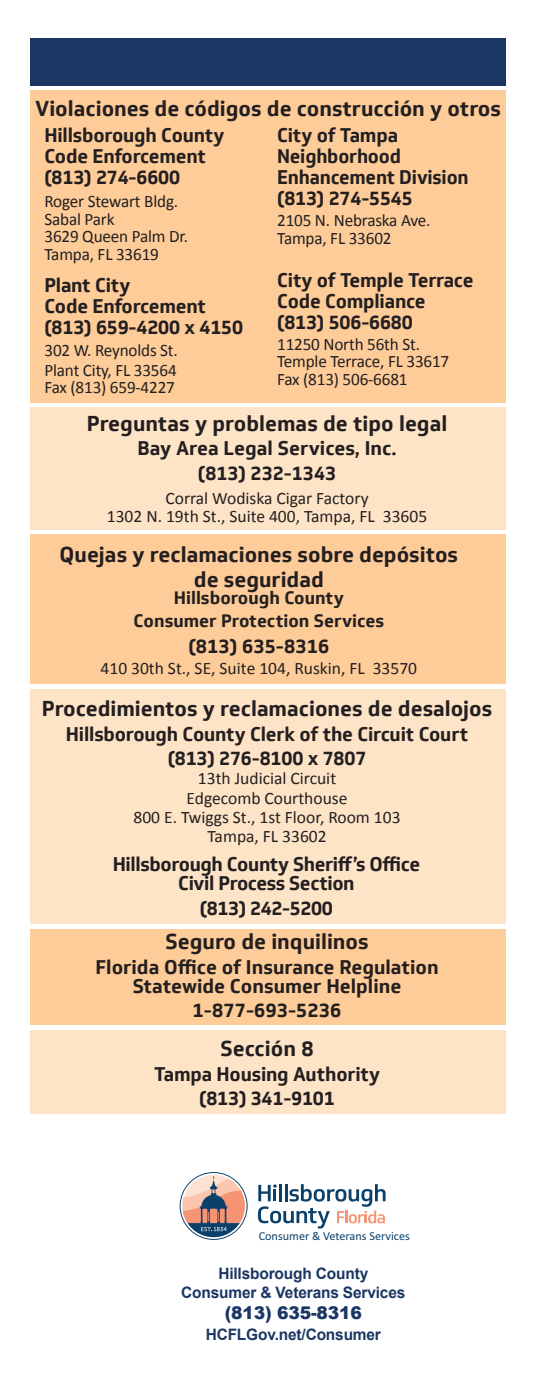
<style>
.page{position:relative;width:536px;height:1386px;background:#fff}
.page>*{position:absolute;margin:0;border:0;box-sizing:border-box;transform-origin:0 0}
.t1{font:700 21px "Soleto";color:#231f20}
.t2{font:700 19.25px/24.5px "Soleto";letter-spacing:-.01em;color:#231f20;text-align:center}
.t3{font:700 19.25px "Soleto";letter-spacing:-.01em;color:#231f20;scale:.96 1}
.t4{font:17.5px/19.2px "Calibri";letter-spacing:-.01em;color:#231f20;text-align:center}
.t5{font:700 17.5px/23.1px "Soleto";color:#231f20;text-align:center}
.t6{font:900 17.5px "Arial";letter-spacing:-.01em;color:#1a3664}
.t7{font:700 15.75px/18.9px "Arial";letter-spacing:-.01em;color:#1a3664;text-align:center}
.t8{font:12.25px "Calibri";color:#0b406a}
</style>
<div class="page">
<div style="left:30px;top:535px;width:476px;height:149px;background:#fdcc99"></div>
<div style="left:30px;top:90px;width:476px;height:313px;background:#fdcc99"></div>
<div style="left:30px;top:690px;width:476px;height:234px;background:#fee4c7"></div>
<div style="left:30px;top:407px;width:476px;height:123px;background:#fee4c7"></div>
<svg style="left:179px;top:1172px;width:68px;height:68px"></svg>
<svg style="left:258px;top:1184px;width:127px;height:45px"></svg>
<div style="left:30px;top:38px;width:476px;height:48px;background:#1a3664"></div>
<div style="left:30px;top:1031px;width:476px;height:83px;background:#fee4c7"></div>
<div style="left:30px;top:930px;width:476px;height:95px;background:#fdcc99"></div>
<p class="t1" style="left:35px;top:95px;width:467px">Violaciones de códigos de construcción y otros</p>
<p class="t2" style="left:44px;top:123px;width:181px">Hillsborough County</p>
<p class="t2" style="left:277px;top:123px;width:122px">City of Tampa</p>
<p class="t2" style="left:44px;top:144px;width:163px">Code Enforcement</p>
<p class="t3" style="left:277px;top:144px;width:130px">Neighborhood</p>
<p class="t2" style="left:44px;top:165px;width:137px">(813) 274-6600</p>
<p class="t3" style="left:277px;top:165px;width:201px">Enhancement Division</p>
<p class="t4" style="left:44px;top:192px;width:135px">Roger Stewart Bldg.</p>
<p class="t2" style="left:277px;top:186px;width:137px">(813) 274-5545</p>
<p class="t4" style="left:44px;top:209px;width:72px">Sabal Park</p>
<p class="t4" style="left:277px;top:211px;width:155px">2105 N. Nebraska Ave.</p>
<p class="t4" style="left:44px;top:227px;width:145px">3629 Queen Palm Dr.</p>
<p class="t4" style="left:277px;top:228px;width:116px">Tampa, FL 33602</p>
<p class="t4" style="left:44px;top:244px;width:116px">Tampa, FL 33619</p>
<p class="t2" style="left:44px;top:273px;width:87px">Plant City</p>
<p class="t2" style="left:277px;top:268px;width:198px">City of Temple Terrace</p>
<p class="t2" style="left:44px;top:294px;width:163px">Code Enforcement</p>
<p class="t2" style="left:277px;top:289px;width:150px">Code Compliance</p>
<p class="t2" style="left:44px;top:315px;width:200px">(813) 659-4200 x 4150</p>
<p class="t2" style="left:277px;top:310px;width:137px">(813) 506-6680</p>
<p class="t4" style="left:277px;top:335px;width:144px">11250 North 56th St.</p>
<p class="t4" style="left:44px;top:341px;width:135px">302 W. Reynolds St.</p>
<p class="t4" style="left:277px;top:352px;width:174px">Temple Terrace, FL 33617</p>
<p class="t4" style="left:44px;top:360px;width:134px">Plant City, FL 33564</p>
<p class="t4" style="left:277px;top:370px;width:132px">Fax (813) 506-6681</p>
<p class="t4" style="left:44px;top:378px;width:132px">Fax (813) 659-4227</p>
<h4 class="t1" style="left:87px;top:410px;width:362px">Preguntas y problemas de tipo legal</h4>
<h4 class="t2" style="left:138px;top:436px;width:260px">Bay Area Legal Services, Inc.</h4>
<p class="t2" style="left:198px;top:461px;width:140px">(813) 232-1343</p>
<p class="t4" style="left:165px;top:489px;width:204px">Corral Wodiska Cigar Factory</p>
<p class="t4" style="left:107px;top:506px;width:322px">1302 N. 19th St., Suite 400, Tampa, FL 33605</p>
<h4 class="t1" style="left:60px;top:541px;width:400px">Quejas y reclamaciones sobre depósitos</h4>
<p class="t1" style="left:194px;top:566px;width:131px">de seguridad</p>
<p class="t5" style="left:133px;top:587px;width:252px">Hillsborough County<br>Consumer Protection Services</p>
<p class="t2" style="left:188px;top:634px;width:142px">(813) 635-8316</p>
<p class="t4" style="left:100px;top:658px;width:318px">410 30th St., SE, Suite 104, Ruskin, FL 33570</p>
<p class="t1" style="left:42px;top:695px;width:452px">Procedimientos y reclamaciones de desalojos</p>
<p class="t2" style="left:66px;top:722px;width:403px">Hillsborough County Clerk of the Circuit Court (813) 276-8100 x 7807</p>
<p class="t4" style="left:198px;top:769px;width:140px">13th Judicial Circuit</p>
<p class="t4" style="left:186px;top:788px;width:162px">Edgecomb Courthouse</p>
<p class="t4" style="left:133px;top:807px;width:268px">800 E. Twiggs St., 1st Floor, Room 103<br>Tampa, FL 33602</p>
<h4 class="t2" style="left:113px;top:852px;width:309px">Hillsborough County Sheriff’s Office</h4>
<p class="t2" style="left:178px;top:871px;width:178px">Civil Process Section (813) 242-5200</p>
<h4 class="t1" style="left:165px;top:928px;width:204px">Seguro de inquilinos</h4>
<h4 class="t2" style="left:95px;top:955px;width:344px">Florida Office of Insurance Regulation</h4>
<p class="t2" style="left:133px;top:974px;width:270px">Statewide Consumer Helpline<br>1-877-693-5236</p>
<p class="t1" style="left:220px;top:1036px;width:95px">Sección 8</p>
<p class="t2" style="left:154px;top:1062px;width:227px">Tampa Housing Authority (813) 341-9101</p>
<p class="t8" style="left:258px;top:1228px;width:153px">Consumer &amp; Veterans Services</p>
<p class="t7" style="left:181px;top:1265px;width:226px">Hillsborough County<br>Consumer &amp; Veterans Services</p>
<p class="t6" style="left:225px;top:1300px;width:138px">(813) 635-8316</p>
<p class="t7" style="left:205px;top:1326px;width:177px">HCFLGov.net/Consumer</p>
</div>
